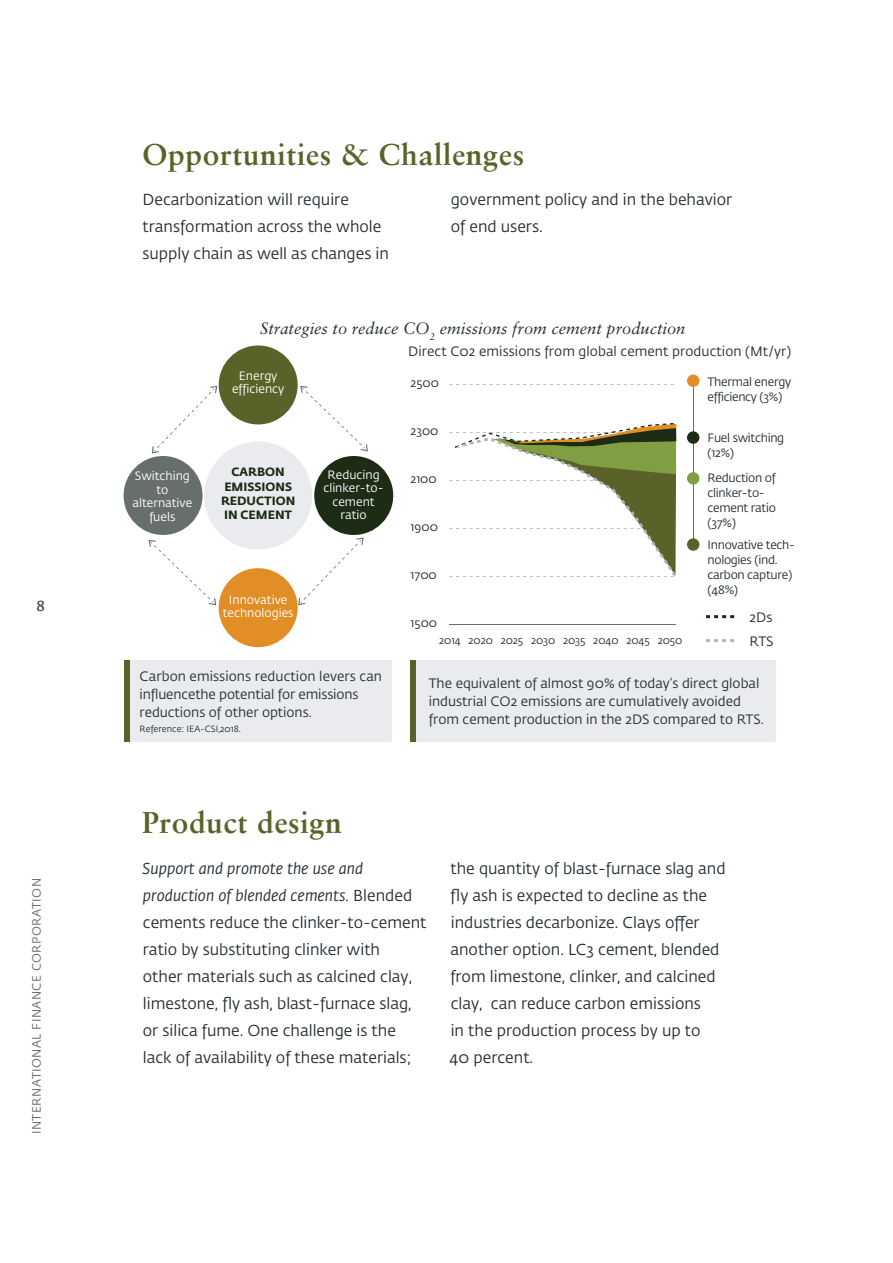
<style>
.page{position:relative;width:893px;height:1263px;background:#fff}
.page>*{position:absolute;margin:0;border:0;box-sizing:border-box;transform-origin:0 0}
.t1{font:700 30px "Sabon LT Pro";letter-spacing:.02em;color:#5b6229}
.t2{font:italic 16.5px "Sabon LT Pro";color:#262f35}
.Paragraph_-_2_coulmn{font:15.75px/27px "Fedra Sans Std";color:#262f35}
.t3{font:500 15px "Tisa Pro";color:#4d5056}
.t4{font:13.5px/18px "Fedra Sans Std";color:#262f35}
.t5{font:12px/15px "Fedra Sans Std";letter-spacing:-.025em;color:#262f35}
.t6{font:12px/13.5px "Fedra Sans Std";color:#fff;text-align:center}
.t7{font:12px "Fedra Sans Std";letter-spacing:.035em;color:#67686d}
.t8{font:700 11.85px/14.2px "Fedra Sans Std";color:#1c2c15;text-align:center}
.t9{font:10.5px "Fedra Sans Std";letter-spacing:-.01em;color:#262f35}
.t10{font:9px "Fedra Sans Std";letter-spacing:-.005em;color:#262f35}
.s1{font-style:italic}
</style>
<div class="page">
<svg style="left:449px;top:384px;width:225px;height:1px"></svg>
<hr style="left:449px;top:624px;width:226px;height:1px;background:#666f6e">
<div style="left:128px;top:660px;width:264px;height:81px;background:#eaebef"></div>
<div style="left:219px;top:345px;width:79px;height:79px;background:#5b6229;border-radius:50%"></div>
<div style="left:219px;top:568px;width:79px;height:79px;background:#e08e25;border-radius:50%"></div>
<div style="left:314px;top:456px;width:79px;height:79px;background:#1c2c15;border-radius:50%"></div>
<div style="left:124px;top:456px;width:79px;height:79px;background:#666f6e;border-radius:50%"></div>
<div style="left:204px;top:441px;width:108px;height:108px;background:#eaebef;border-radius:50%"></div>
<svg style="left:152px;top:386px;width:65px;height:67px"></svg>
<svg style="left:298px;top:538px;width:66px;height:67px"></svg>
<svg style="left:300px;top:386px;width:68px;height:65px"></svg>
<svg style="left:148px;top:540px;width:68px;height:65px"></svg>
<div style="left:125px;top:660px;width:5px;height:81px;background:#5b6229"></div>
<svg style="left:449px;top:423px;width:227px;height:154px"></svg>
<div style="left:414px;top:660px;width:362px;height:81px;background:#eaebef"></div>
<div style="left:411px;top:660px;width:5px;height:81px;background:#5b6229"></div>
<hr style="left:693px;top:383px;width:1px;height:163px;background:#666f6e">
<div style="left:687px;top:374px;width:12px;height:13px;background:#e08e25;border-radius:50%"></div>
<div style="left:687px;top:431px;width:12px;height:13px;background:#1c2c15;border-radius:50%"></div>
<div style="left:687px;top:472px;width:12px;height:13px;background:#7f9f42;border-radius:50%"></div>
<div style="left:687px;top:538px;width:12px;height:13px;background:#5b6229;border-radius:50%"></div>
<svg style="left:706px;top:615px;width:28px;height:3px"></svg>
<svg style="left:706px;top:639px;width:28px;height:3px"></svg>
<p class="t3" style="left:36px;top:594px;width:10px">8</p>
<p class="t7" style="left:30px;top:1134px;width:257px;rotate:-90deg">INTERNATIONAL FINANCE CORPORATION</p>
<h1 class="t1" style="left:143px;top:135px;width:383px">Opportunities &amp; Challenges</h1>
<p class="Paragraph_-_2_coulmn" style="left:142px;top:187px;width:248px">Decarbonization will require transformation across the whole supply chain as well as changes in</p>
<p class="Paragraph_-_2_coulmn" style="left:451px;top:186px;width:283px">government policy and in the behavior of end users.</p>
<p class="t2" style="left:260px;top:318px;width:427px">Strategies to reduce CO<sub>2</sub> emissions from cement production</p>
<p class="t6" style="left:232px;top:369px;width:54px">Energy efficiency</p>
<p class="t6" style="left:132px;top:469px;width:61px">Switching to alternative fuels</p>
<p class="t8" style="left:221px;top:465px;width:76px">CARBON<br>EMISSIONS<br>REDUCTION<br>IN CEMENT</p>
<p class="t6" style="left:223px;top:593px;width:72px">Innovative technologies</p>
<p class="t6" style="left:323px;top:468px;width:62px">Reducing clinker-to&shy;cement ratio</p>
<p class="t4" style="left:140px;top:667px;width:244px">Carbon emissions reduction levers can influencethe potential for emissions reductions of other options.</p>
<p class="t10" style="left:140px;top:723px;width:103px">Reference: IEA-CSI,2018.</p>
<p class="t4" style="left:408px;top:343px;width:385px">Direct C02 emissions from global cement production (Mt/yr)</p>
<p class="t5" style="left:708px;top:374px;width:85px">Thermal energy efficiency (3%)</p>
<p class="t5" style="left:708px;top:430px;width:78px">Fuel switching (12%)</p>
<p class="t5" style="left:410px;top:375px;width:30px">2500</p>
<p class="t5" style="left:410px;top:423px;width:30px">2300</p>
<p class="t5" style="left:410px;top:471px;width:28px">2100</p>
<p class="t5" style="left:708px;top:471px;width:70px">Reduction of clinker-to&shy;cement ratio (37%)</p>
<p class="t5" style="left:708px;top:537px;width:89px">Innovative tech&shy;nologies (ind. carbon capture) (48%)</p>
<p class="t5" style="left:410px;top:519px;width:29px">1900</p>
<p class="t5" style="left:410px;top:567px;width:28px">1700</p>
<p class="t5" style="left:410px;top:615px;width:28px">1500</p>
<p class="t4" style="left:750px;top:605px;width:25px;line-height:24px">2Ds<br>RTS</p>
<p class="t9" style="left:439px;top:634px;width:245px">2014 2020 2025 2030 2035 2040 2045 2050</p>
<p class="t4" style="left:429px;top:674px;width:337px">The equivalent of almost 90% of today’s direct global industrial CO2 emissions are cumulatively avoided from cement production in the 2DS compared to RTS.</p>
<h1 class="t1" style="left:142px;top:804px;width:201px">Product design</h1>
<p class="Paragraph_-_2_coulmn" style="left:142px;top:855px;width:286px"><span class="s1">Support and promote the use and production of blended cements.</span> Blended cements reduce the clinker-to-cement ratio by substituting clinker with<br>other materials such as calcined clay, limestone, fly ash, blast-furnace slag, or silica fume. One challenge is the lack of availability of these materials;</p>
<p class="Paragraph_-_2_coulmn" style="left:449px;top:855px;width:278px">the quantity of blast-furnace slag and fly ash is expected to decline as the industries decarbonize. Clays offer another option. LC3 cement, blended from limestone, clinker, and calcined clay, can reduce carbon emissions<br>in the production process by up to<br>40 percent.</p>
</div>
